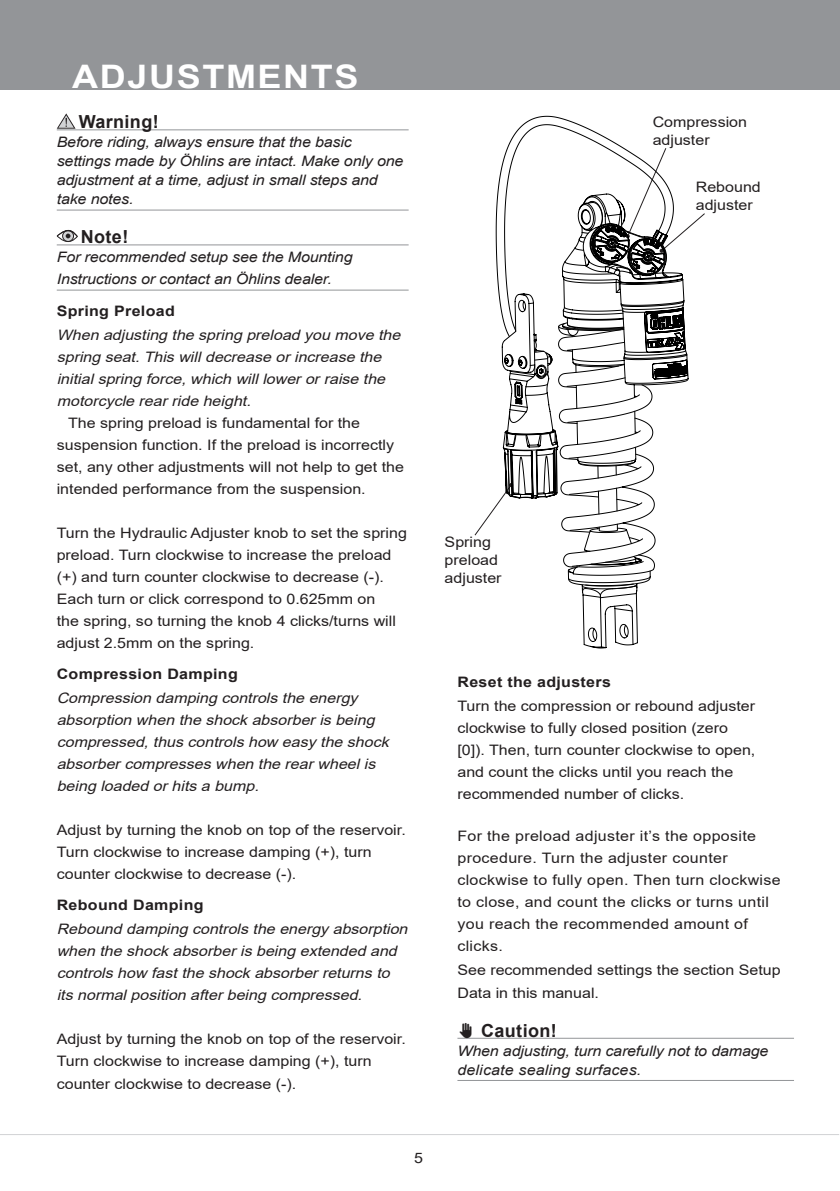
<style>
.page{position:relative;width:840px;height:1191px;background:#fff}
.page>*{position:absolute;margin:0;border:0;box-sizing:border-box;transform-origin:0 0}
._3_Header_Page_header_white{font:700 32.4px "Arial";letter-spacing:.045em;color:#fff;scale:1.11 1}
._5_WARNING_CAUTION_NOTE{font:700 18px "Arial";letter-spacing:.02em;color:#231f20}
._6_Body_type{font:14.4px/22px "Arial";color:#231f20;scale:1.11 1}
._8_Body_Type_Italic{font:italic 14.4px/22px "Arial";color:#231f20;scale:1.11 1}
._9_Body_Type_Italic_with_line_above_below{font:italic 14.4px/19px "Arial";letter-spacing:-.01em;color:#231f20;scale:1.11 1}
._6_Body_type-2{font:14.4px/22px "Arial";letter-spacing:.02em;color:#231f20;scale:1.11 1}
._6_Body_type_running{font:14.4px/22px "Arial";color:#231f20;scale:1.11 1}
._7_Body_type_StepNo_Small_Header{font:700 14.4px "Arial";letter-spacing:.02em;color:#231f20;scale:1.11 1}
._11_Figure_Text{font:14.4px/18px "Arial";color:#231f20;scale:1.11 1}
</style>
<div class="page">
<div style="left:0;top:0;width:839px;height:90px;background:#939598"></div>
<hr style="left:0;top:1134px;width:838px;height:1px;background:#d1d2d4">
<svg style="left:507px;top:116px;width:116px;height:31px"></svg>
<svg style="left:582px;top:611px;width:56px;height:37px"></svg>
<svg style="left:581px;top:586px;width:57px;height:25px"></svg>
<svg style="left:567px;top:568px;width:88px;height:15px"></svg>
<svg style="left:474px;top:147px;width:231px;height:421px"></svg>
<hr style="left:57px;top:129px;width:351px;height:1px;background:#939598">
<hr style="left:57px;top:210px;width:351px;height:1px;background:#939598">
<hr style="left:57px;top:244px;width:351px;height:1px;background:#939598">
<hr style="left:57px;top:290px;width:351px;height:1px;background:#939598">
<svg style="left:57px;top:113px;width:18px;height:16px"></svg>
<svg style="left:57px;top:230px;width:20px;height:12px"></svg>
<div style="left:57px;top:230px;width:21px;height:12px;border:1px solid #231f20;border-radius:50%"></div>
<div style="left:63px;top:230px;width:10px;height:11px;background:#d1d2d4;border-radius:50%"></div>
<div style="left:62px;top:230px;width:12px;height:12px;border:1px solid #231f20;border-radius:50%"></div>
<svg style="left:57px;top:230px;width:21px;height:8px"></svg>
<hr style="left:457px;top:1038px;width:336px;height:1px;background:#939598">
<hr style="left:457px;top:1080px;width:336px;height:1px;background:#939598">
<p class="_3_Header_Page_header_white" style="left:72px;top:53px;width:259px">ADJUSTMENTS</p>
<p class="_5_WARNING_CAUTION_NOTE" style="left:79px;top:109px;width:81px">Warning!</p>
<p class="_9_Body_Type_Italic_with_line_above_below" style="left:57px;top:133px;width:313px">Before riding, always ensure that the basic settings made by Öhlins are intact. Make only one adjustment at a time, adjust in small steps and take notes.</p>
<p class="_5_WARNING_CAUTION_NOTE" style="left:81px;top:224px;width:49px">Note!</p>
<p class="_9_Body_Type_Italic_with_line_above_below" style="left:57px;top:246px;width:268px;line-height:22px">For recommended setup see the Mounting<br>Instructions or contact an Öhlins dealer.</p>
<p class="_7_Body_type_StepNo_Small_Header" style="left:57px;top:300px;width:108px">Spring Preload</p>
<p class="_8_Body_Type_Italic" style="left:57px;top:323px;width:315px">When adjusting the spring preload you move the spring seat.Thiswilldecrease orincrease the initialspring force,which willlowerorraise the motorcycle rearride height.</p>
<p class="_6_Body_type_running" style="left:57px;top:411px;width:314px;text-indent:11px">The spring preload is fundamental for the suspension function. If the preload is incorrectly set, any other adjustments will not help to get the intended performance from the suspension.</p>
<p class="_6_Body_type" style="left:57px;top:521px;width:317px">Turn the Hydraulic Adjuster knob to set the spring preload. Turn clockwise to increase the preload (+) and turn counter clockwise to decrease (-).<br>Each turn or click correspond to 0.625mm on<br>the spring, so turning the knob 4 clicks/turns will adjust 2.5mm on the spring.</p>
<p class="_7_Body_type_StepNo_Small_Header" style="left:57px;top:664px;width:164px">Compression Damping</p>
<p class="_8_Body_Type_Italic" style="left:57px;top:687px;width:304px">Compression damping controlsthe energy absorption when the shockabsorberisbeing compressed,thuscontrolshow easythe shock absorbercompresseswhen the rearwheelis being loaded orhitsa bump.</p>
<p class="_6_Body_type" style="left:57px;top:819px;width:316px">Adjust by turning the knob on top of the reservoir.<br>Turn clockwise to increase damping (+), turn counter clockwise to decrease (-).</p>
<p class="_7_Body_type_StepNo_Small_Header" style="left:57px;top:895px;width:134px">Rebound Damping</p>
<p class="_8_Body_Type_Italic" style="left:57px;top:918px;width:321px">Rebound damping controlsthe energyabsorption when the shockabsorberisbeing extended and controlshow fastthe shockabsorberreturnsto itsnormalposition afterbeing compressed.</p>
<p class="_6_Body_type" style="left:57px;top:1028px;width:316px">Adjust by turning the knob on top of the reservoir.<br>Turn clockwise to increase damping (+), turn counter clockwise to decrease (-).</p>
<p class="_11_Figure_Text" style="left:652px;top:113px;width:86px">Compression adjuster</p>
<p class="_11_Figure_Text" style="left:444px;top:533px;width:53px">Spring preload adjuster</p>
<p class="_11_Figure_Text" style="left:695px;top:178px;width:60px">Rebound adjuster</p>
<p class="_7_Body_type_StepNo_Small_Header" style="left:457px;top:672px;width:140px">Reset the adjusters</p>
<p class="_6_Body_type" style="left:457px;top:695px;width:270px">Turn the compression or rebound adjuster clockwise to fully closed position (zero [0]). Then, turn counter clockwise to open, and count the clicks until you reach the recommended number of clicks.</p>
<p class="_6_Body_type-2" style="left:457px;top:825px;width:292px">For the preload adjuster it’s the opposite procedure. Turn the adjuster counter clockwise to fully open. Then turn clockwise to close, and count the clicks or turns until you reach the recommended amount of clicks.</p>
<p class="_6_Body_type" style="left:457px;top:959px;width:292px">See recommended settings the section Setup<br>Data in this manual.</p>
<p class="_5_WARNING_CAUTION_NOTE" style="left:457px;top:1017px;width:101px">✋ Caution!</p>
<p class="_9_Body_Type_Italic_with_line_above_below" style="left:457px;top:1041px;width:281px">When adjusting, turn carefully not to damage delicate sealing surfaces.</p>
<p class="_6_Body_type" style="left:414px;top:1146px;width:10px">5</p>
</div>
